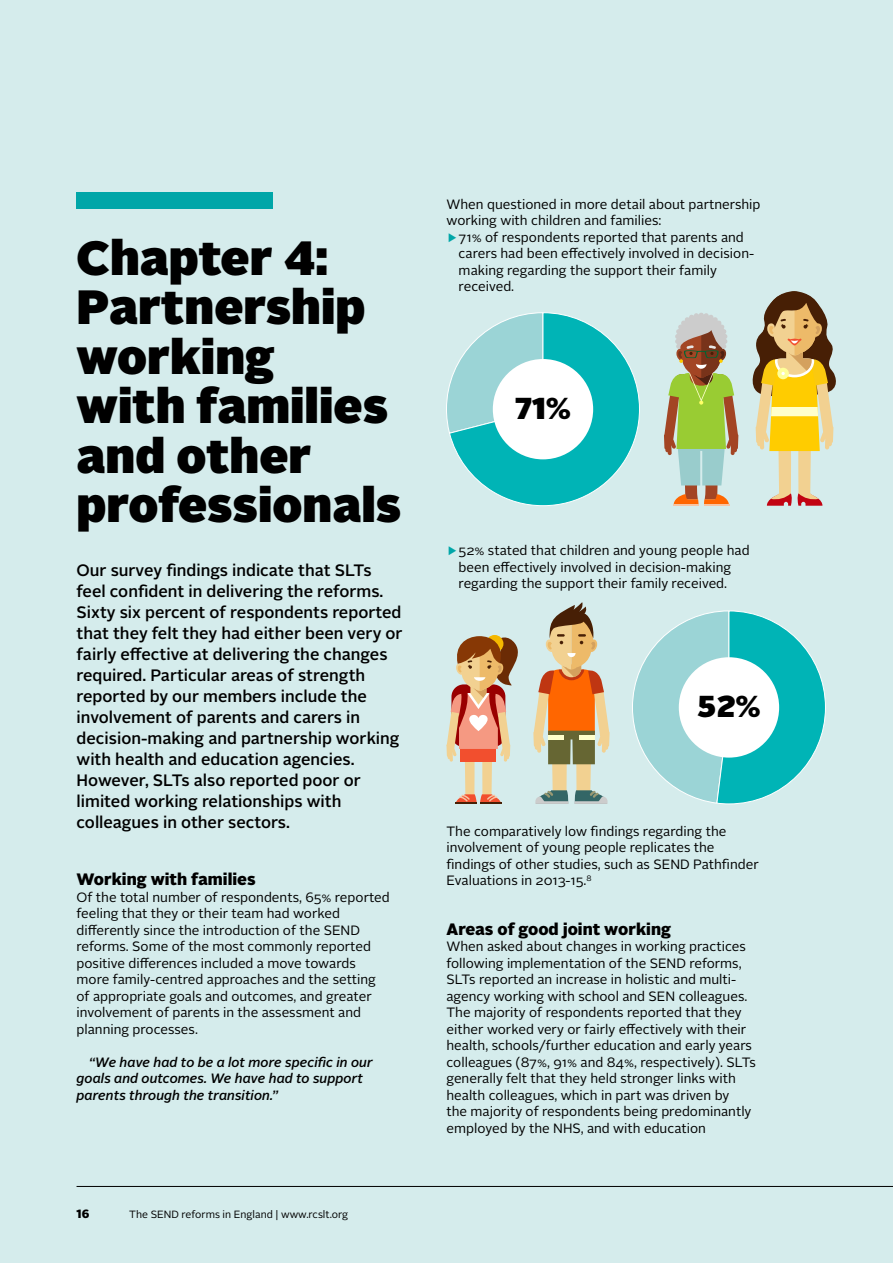
<style>
.page{position:relative;width:893px;height:1263px;background:#d5ecec}
.page>*{position:absolute;margin:0;border:0;box-sizing:border-box;transform-origin:0 0}
.t1{font:900 48px/49.5px "Alright Sans";color:#000}
.t2{font:900 30.3px "Alright Sans";color:#000}
.t3{font:500 16.5px/21px "Alright Sans";color:#000}
.t4{font:900 16.5px "Alright Sans";color:#000}
.t5{font:13.5px/16.5px "Alright Sans";color:#000}
.t6{font:italic 500 13.5px/16.5px "Alright Sans";color:#000}
.t7{font:900 12px "Alright Sans";color:#000}
.t8{font:10.5px "Alright Sans";color:#000}
.s1{color:#00b4b6}
</style>
<div class="page">
<svg style="left:664px;top:313px;width:74px;height:193px"></svg>
<svg style="left:752px;top:291px;width:84px;height:215px"></svg>
<svg style="left:446px;top:312px;width:194px;height:194px"></svg>
<div style="left:493px;top:359px;width:100px;height:100px;background:#fff;border-radius:50%"></div>
<svg style="left:632px;top:610px;width:194px;height:195px"></svg>
<div style="left:679px;top:657px;width:100px;height:101px;background:#fff;border-radius:50%"></div>
<svg style="left:447px;top:635px;width:71px;height:169px"></svg>
<svg style="left:533px;top:602px;width:77px;height:202px"></svg>
<h1 class="t1" style="left:77px;top:233px;width:326px">Chapter 4:<br>Partnership working<br>with families and other professionals</h1>
<p class="t3" style="left:77px;top:560px;width:328px">Our survey findings indicate that SLTs feel confident in delivering the reforms.<br>Sixty six percent of respondents reported that they felt they had either been very or fairly effective at delivering the changes required. Particular areas of strength reported by our members include the involvement of parents and carers in decision-making and partnership working with health and education agencies.<br>However, SLTs also reported poor or limited working relationships with colleagues in other sectors.</p>
<p class="t4" style="left:77px;top:868px;width:181px">Working with families</p>
<p class="t5" style="left:77px;top:889px;width:315px">Of the total number of respondents, 65% reported feeling that they or their team had worked differently since the introduction of the SEND reforms. Some of the most commonly reported positive differences included a move towards more family-centred approaches and the setting of appropriate goals and outcomes, and greater involvement of parents in the assessment and planning processes.</p>
<p class="t6" style="left:77px;top:1054px;width:298px;text-indent:13px">“We have had to be a lot more specific in our goals and outcomes. We have had to support parents through the transition.”</p>
<p class="t7" style="left:77px;top:1205px;width:14px">16</p>
<p class="t8" style="left:129px;top:1207px;width:220px">The SEND reforms in England | www.rcslt.org</p>
<p class="t5" style="left:446px;top:196px;width:316px">When questioned in more detail about partnership working with children and families:<br><span class="s1">▶</span>71% of respondents reported that parents and</p>
<p class="t5" style="left:459px;top:245px;width:297px">carers had been effectively involved in decision&shy;making regarding the support their family received.</p>
<h2 class="t2" style="left:515px;top:386px;width:58px">71%</h2>
<p class="t5" style="left:459px;top:542px;width:292px;text-indent:-12px"><span class="s1">▶</span>52% stated that children and young people had been effectively involved in decision-making regarding the support their family received.</p>
<h2 class="t2" style="left:697px;top:684px;width:65px">52%</h2>
<p class="t5" style="left:446px;top:823px;width:314px">The comparatively low findings regarding the involvement of young people replicates the findings of other studies, such as SEND Pathfinder Evaluations in 2013-15.<sup>8</sup></p>
<p class="t4" style="left:446px;top:917px;width:226px">Areas of good joint working</p>
<p class="t5" style="left:446px;top:938px;width:311px">When asked about changes in working practices following implementation of the SEND reforms, SLTs reported an increase in holistic and multi&shy;agency working with school and SEN colleagues.<br>The majority of respondents reported that they either worked very or fairly effectively with their health, schools/further education and early years colleagues (87%, 91% and 84%, respectively). SLTs generally felt that they held stronger links with health colleagues, which in part was driven by<br>the majority of respondents being predominantly employed by the NHS, and with education</p>
</div>
